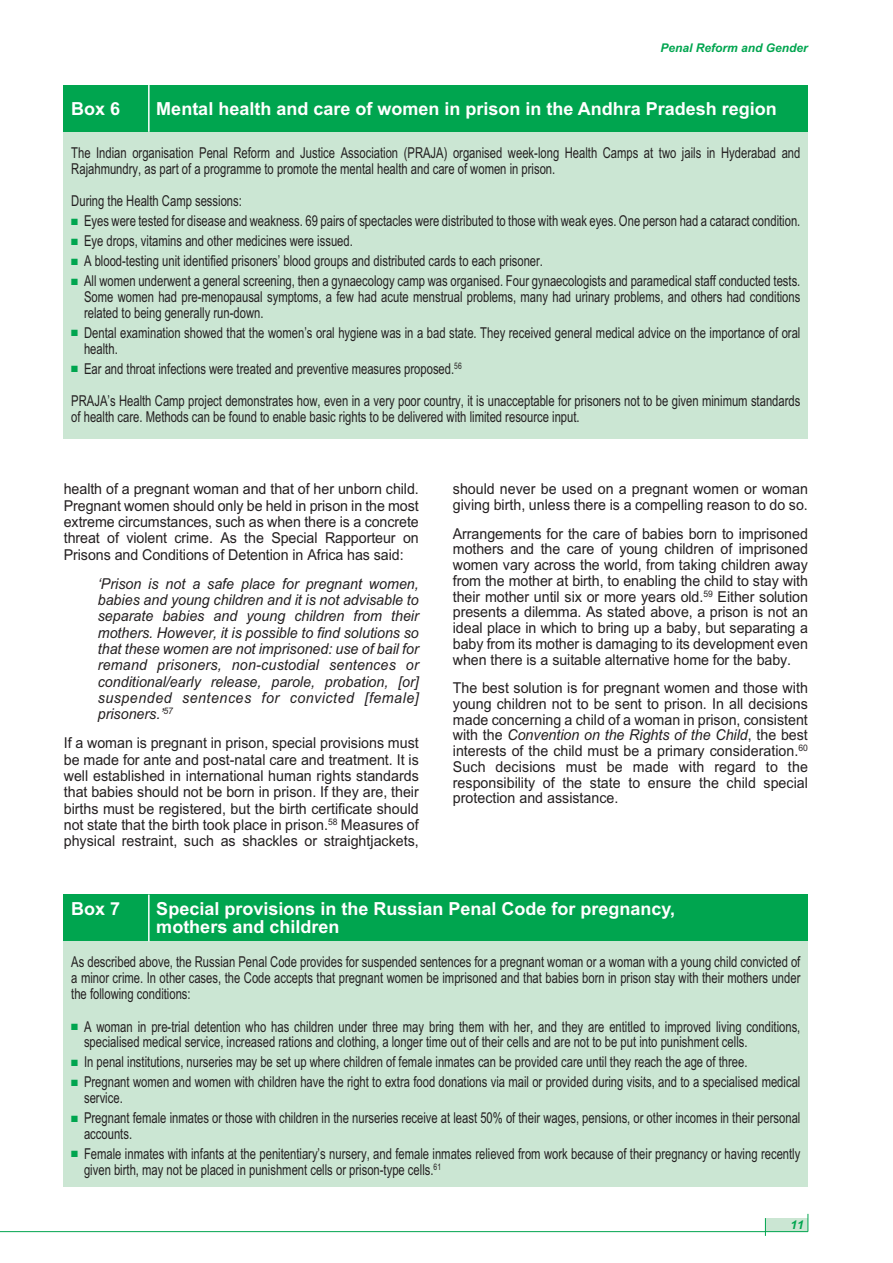
<style>
.page{position:relative;width:893px;height:1263px;background:#fff}
.page>*{position:absolute;margin:0;border:0;box-sizing:border-box;transform-origin:0 0}
.t1{font:700 18px/18px "Arial";color:#fff}
.t2{font:15px/15.8px "Arial";color:#231f20;scale:.75 1}
.t3{font:15px/15.8px "Arial";color:#231f20;text-align:justify;scale:.95 1}
.t4{font:italic 15px/16.4px "Arial";letter-spacing:.035em;color:#231f20;text-align:justify;scale:.95 1}
.t5{font:italic 700 12px "Arial";color:#00a54f}
.s1{color:#00a54f}
.s2{font-style:italic}
</style>
<div class="page">
<div style="left:765px;top:1218px;width:43px;height:13px;background:#cbe6d3"></div>
<hr style="left:0;top:1231px;width:808px;height:1px;background:#00a54f">
<svg style="left:765px;top:1218px;width:1px;height:18px"></svg>
<svg style="left:808px;top:1214px;width:1px;height:17px"></svg>
<div style="left:64px;top:110px;width:744px;height:328px;background:#cbe6d3"></div>
<div style="left:64px;top:85px;width:744px;height:47px;background:#00a54f"></div>
<hr style="left:148px;top:85px;width:2px;height:47px;background:#fff">
<div style="left:64px;top:919px;width:744px;height:267px;background:#cbe6d3"></div>
<div style="left:64px;top:894px;width:744px;height:47px;background:#00a54f"></div>
<hr style="left:148px;top:894px;width:2px;height:47px;background:#fff">
<p class="t5" style="left:661px;top:41px;width:149px">Penal Reform and Gender</p>
<p class="t1" style="left:71px;top:99px;width:51px">Box 6</p>
<p class="t1" style="left:156px;top:99px;width:622px">Mental health and care of women in prison in the Andhra Pradesh region</p>
<p class="t2" style="left:71px;top:145px;width:974px">The Indian organisation Penal Reform and Justice Association (PRAJA) organised week-long Health Camps at two jails in Hyderabad and<br>Rajahmundry, as part of a programme to promote the mental health and care of women in prison.</p>
<p class="t2" style="left:71px;top:193px;width:229px">During the Health Camp sessions:</p>
<p class="t2" style="left:71px;top:213px;width:974px"><span class="s1">■</span> Eyes were tested for disease and weakness. 69 pairs of spectacles were distributed to those with weak eyes. One person had a cataract condition.</p>
<p class="t2" style="left:71px;top:233px;width:377px"><span class="s1">■</span> Eye drops, vitamins and other medicines were issued.</p>
<p class="t2" style="left:71px;top:253px;width:631px"><span class="s1">■</span> A blood-testing unit identified prisoners’ blood groups and distributed cards to each prisoner.</p>
<p class="t2" style="left:84px;top:273px;width:957px;text-align:justify;text-indent:-13px"><span class="s1">■</span> All women underwent a general screening, then a gynaecology camp was organised. Four gynaecologists and paramedical staff conducted tests.<br>Some women had pre-menopausal symptoms, a few had acute menstrual problems, many had urinary problems, and others had conditions related to being generally run-down.</p>
<p class="t2" style="left:84px;top:325px;width:957px;text-indent:-13px"><span class="s1">■</span> Dental examination showed that the women’s oral hygiene was in a bad state. They received general medical advice on the importance of oral health.</p>
<p class="t2" style="left:71px;top:352px;width:974px;line-height:32.7px"><span class="s1">■</span> Ear and throat infections were treated and preventive measures proposed.<sup>56<br></sup>PRAJA’s Health Camp project demonstrates how, even in a very poor country, it is unacceptable for prisoners not to be given minimum standards</p>
<p class="t2" style="left:71px;top:409px;width:679px">of health care. Methods can be found to enable basic rights to be delivered with limited resource input.</p>
<p class="t3" style="left:64px;top:481px;width:375px;line-height:16.4px">health of a pregnant woman and that of her unborn child.<br>Pregnant women should only be held in prison in the most extreme circumstances, such as when there is a concrete threat of violent crime. As the Special Rapporteur on Prisons and Conditions of Detention in Africa has said:</p>
<p class="t4" style="left:98px;top:575px;width:339px">‘Prison is not a safe place for pregnant women, babies and young children and it is not advisable to separate babies and young children from their mothers. However, it is possible to find solutions so that these women are not imprisoned: use of bail for remand prisoners, non-custodial sentences or conditional/early release, parole, probation, [or] suspended sentences for convicted [female] prisoners.’<sup>57</sup></p>
<p class="t3" style="left:64px;top:735px;width:375px;line-height:16.4px">If a woman is pregnant in prison, special provisions must be made for ante and post-natal care and treatment. It is well established in international human rights standards that babies should not be born in prison. If they are, their births must be registered, but the birth certificate should not state that the birth took place in prison.<sup>58</sup> Measures of physical restraint, such as shackles or straightjackets,</p>
<p class="t3" style="left:453px;top:481px;width:375px">should never be used on a pregnant women or woman giving birth, unless there is a compelling reason to do so.</p>
<p class="t3" style="left:453px;top:525px;width:375px">Arrangements for the care of babies born to imprisoned mothers and the care of young children of imprisoned women vary across the world, from taking children away from the mother at birth, to enabling the child to stay with their mother until six or more years old.<sup>59</sup> Either solution presents a dilemma. As stated above, a prison is not an ideal place in which to bring up a baby, but separating a baby from its mother is damaging to its development even when there is a suitable alternative home for the baby.</p>
<p class="t3" style="left:453px;top:680px;width:375px">The best solution is for pregnant women and those with young children not to be sent to prison. In all decisions made concerning a child of a woman in prison, consistent with the <span class="s2">Convention on the Rights of the Child</span>, the best interests of the child must be a primary consideration.<sup>60<br></sup>Such decisions must be made with regard to the responsibility of the state to ensure the child special protection and assistance.</p>
<p class="t1" style="left:71px;top:900px;width:51px">Box 7</p>
<p class="t1" style="left:156px;top:900px;width:520px">Special provisions in the Russian Penal Code for pregnancy, mothers and children</p>
<p class="t2" style="left:71px;top:954px;width:974px;text-align:justify">As described above, the Russian Penal Code provides for suspended sentences for a pregnant woman or a woman with a young child convicted of a minor crime. In other cases, the Code accepts that pregnant women be imprisoned and that babies born in prison stay with their mothers under the following conditions:</p>
<p class="t2" style="left:84px;top:1018px;width:957px;text-indent:-13px"><span class="s1">■</span> A woman in pre-trial detention who has children under three may bring them with her, and they are entitled to improved living conditions, specialised medical service, increased rations and clothing, a longer time out of their cells and are not to be put into punishment cells.</p>
<p class="t2" style="left:71px;top:1054px;width:903px"><span class="s1">■</span> In penal institutions, nurseries may be set up where children of female inmates can be provided care until they reach the age of three.</p>
<p class="t2" style="left:84px;top:1074px;width:957px;text-indent:-13px"><span class="s1">■</span> Pregnant women and women with children have the right to extra food donations via mail or provided during visits, and to a specialised medical service.</p>
<p class="t2" style="left:84px;top:1110px;width:957px;text-indent:-13px"><span class="s1">■</span> Pregnant female inmates or those with children in the nurseries receive at least 50% of their wages, pensions, or other incomes in their personal accounts.</p>
<p class="t2" style="left:84px;top:1146px;width:957px;text-indent:-13px"><span class="s1">■</span> Female inmates with infants at the penitentiary’s nursery, and female inmates relieved from work because of their pregnancy or having recently given birth, may not be placed in punishment cells or prison-type cells.<sup>61</sup></p>
<p class="t5" style="left:790px;top:1218px;width:15px">11</p>
</div>
